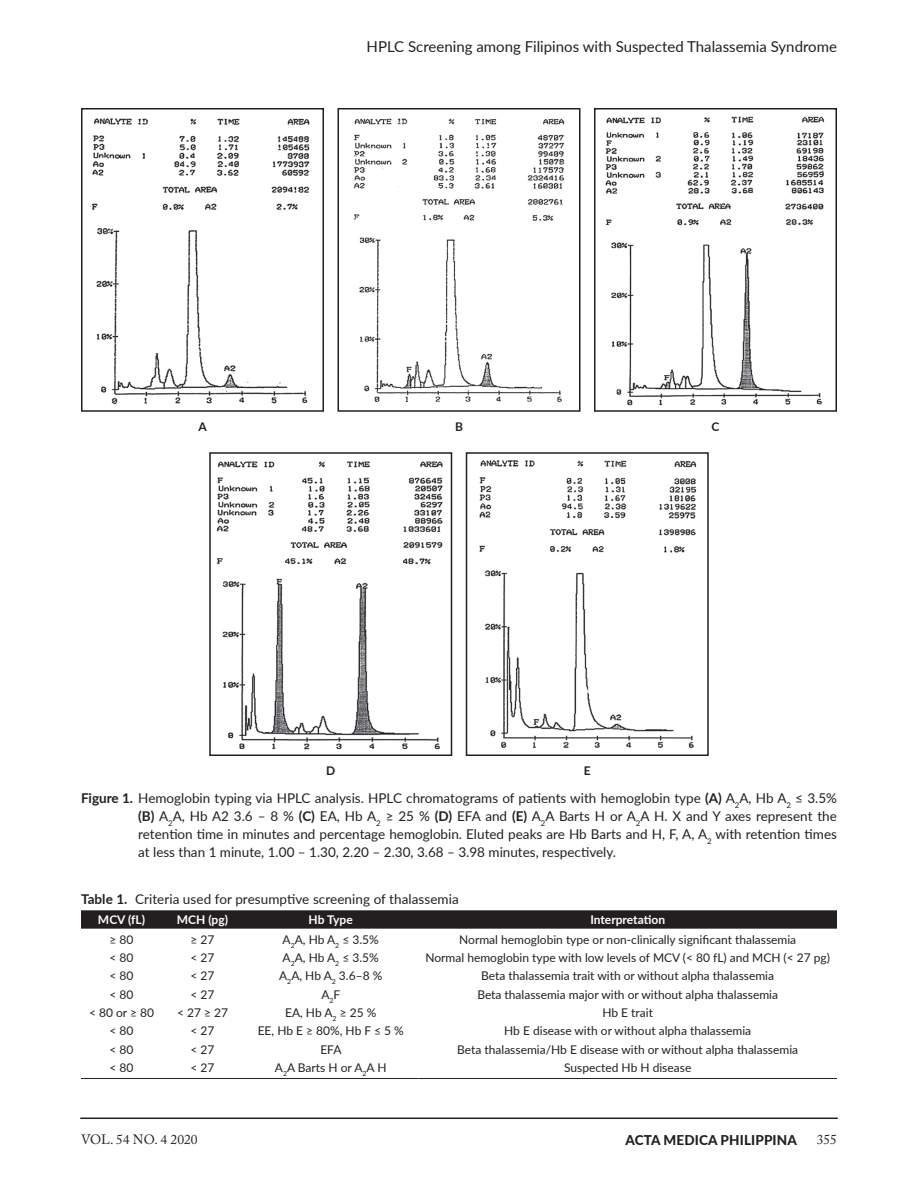
<style>
.page{position:relative;width:918px;height:1188px;background:#fff}
.page>*{position:absolute;margin:0;border:0;box-sizing:border-box;transform-origin:0 0}
.t1{font:15px "Lato";color:#231f20}
.t2{font:13.5px/18px "Lato";color:#231f20;text-align:justify}
.t3{font:900 13.5px "Lato";letter-spacing:.01em;color:#231f20}
.t4{font:13.5px "Adobe Caslon Pro";color:#231f20}
.t5{font:12px "Lato";color:#231f20}
.t6{font:700 12px "Lato";color:#fff}
.t7{font:700 12px "Lato";color:#231f20}
.s1{font-weight:700}
</style>
<div class="page">
<img style="left:90px;top:118px;width:220px;height:287px">
<div style="left:81px;top:108px;width:243px;height:304px;border:2px solid #231f20"></div>
<img style="left:216px;top:461px;width:227px;height:289px">
<div style="left:209px;top:452px;width:243px;height:304px;border:2px solid #231f20"></div>
<img style="left:605px;top:116px;width:220px;height:290px">
<div style="left:594px;top:108px;width:243px;height:304px;border:2px solid #231f20"></div>
<img style="left:353px;top:118px;width:212px;height:285px">
<div style="left:338px;top:108px;width:242px;height:304px;border:2px solid #231f20"></div>
<img style="left:479px;top:460px;width:218px;height:288px">
<div style="left:466px;top:452px;width:243px;height:304px;border:2px solid #231f20"></div>
<svg style="left:81px;top:910px;width:756px;height:19px;background:#2a2627"></svg>
<hr style="left:81px;top:1078px;width:81px;height:1px;background:#231f20">
<hr style="left:162px;top:1078px;width:81px;height:1px;background:#231f20">
<hr style="left:243px;top:1078px;width:175px;height:1px;background:#231f20">
<hr style="left:418px;top:1078px;width:419px;height:1px;background:#231f20">
<hr style="left:80px;top:1118px;width:758px;height:1px;background:#231f20">
<p class="t1" style="left:367px;top:35px;width:472px">HPLC Screening among Filipinos with Suspected Thalassemia Syndrome</p>
<p class="t7" style="left:199px;top:418px;width:10px">A</p>
<p class="t7" style="left:455px;top:418px;width:9px">B</p>
<p class="t7" style="left:712px;top:418px;width:9px">C</p>
<p class="t7" style="left:326px;top:762px;width:11px">D</p>
<p class="t7" style="left:584px;top:762px;width:8px">E</p>
<p class="t2" style="left:138px;top:789px;width:700px;text-indent:-57px"><span class="s1">Figure 1.</span> Hemoglobin typing via HPLC analysis. HPLC chromatograms of patients with hemoglobin type <span class="s1">(A)</span> A<sub>2</sub>A, Hb A<sub>2</sub> ≤ 3.5% <span class="s1">(B)</span> A<sub>2</sub>A, Hb A2 3.6 – 8 % <span class="s1">(C)</span> EA, Hb A<sub>2</sub> ≥ 25 % <span class="s1">(D)</span> EFA and <span class="s1">(E)</span> A<sub>2</sub>A Barts H or A<sub>2</sub>A H. X and Y axes represent the retention time in minutes and percentage hemoglobin. Eluted peaks are Hb Barts and H, F, A, A<sub>2</sub> with retention times at less than 1 minute, 1.00 – 1.30, 2.20 – 2.30, 3.68 – 3.98 minutes, respectively.</p>
<p class="t2" style="left:81px;top:890px;width:379px"><span class="s1">Table 1.</span> Criteria used for presumptive screening of thalassemia</p>
<p class="t6" style="left:98px;top:911px;width:48px">MCV (fL)</p>
<p class="t6" style="left:177px;top:911px;width:53px">MCH (pg)</p>
<p class="t6" style="left:309px;top:911px;width:46px">Hb Type</p>
<p class="t6" style="left:590px;top:911px;width:76px">Interpretation</p>
<p class="t5" style="left:110px;top:931px;width:25px">≥ 80</p>
<p class="t5" style="left:191px;top:931px;width:25px">≥ 27</p>
<p class="t5" style="left:283px;top:931px;width:98px">A<sub>2</sub>A, Hb A<sub>2</sub> ≤ 3.5%</p>
<p class="t5" style="left:459px;top:931px;width:339px">Normal hemoglobin type or non-clinically significant thalassemia</p>
<p class="t5" style="left:110px;top:949px;width:25px">&lt; 80</p>
<p class="t5" style="left:191px;top:949px;width:25px">&lt; 27</p>
<p class="t5" style="left:283px;top:949px;width:98px">A<sub>2</sub>A, Hb A<sub>2</sub> ≤ 3.5%</p>
<p class="t5" style="left:425px;top:949px;width:406px">Normal hemoglobin type with low levels of MCV (&lt; 80 fL) and MCH (&lt; 27 pg)</p>
<p class="t5" style="left:110px;top:967px;width:25px">&lt; 80</p>
<p class="t5" style="left:191px;top:967px;width:25px">&lt; 27</p>
<p class="t5" style="left:279px;top:967px;width:105px">A<sub>2</sub>A, Hb A<sub>2</sub> 3.6–8 %</p>
<p class="t5" style="left:481px;top:967px;width:294px">Beta thalassemia trait with or without alpha thalassemia</p>
<p class="t5" style="left:110px;top:986px;width:25px">&lt; 80</p>
<p class="t5" style="left:191px;top:986px;width:25px">&lt; 27</p>
<p class="t5" style="left:321px;top:986px;width:20px">A<sub>2</sub>F</p>
<p class="t5" style="left:477px;top:986px;width:302px">Beta thalassemia major with or without alpha thalassemia</p>
<p class="t5" style="left:89px;top:1004px;width:66px">&lt; 80 or ≥ 80</p>
<p class="t5" style="left:177px;top:1004px;width:52px">&lt; 27 ≥ 27</p>
<p class="t5" style="left:285px;top:1004px;width:93px">EA, Hb A<sub>2</sub> ≥ 25 %</p>
<p class="t5" style="left:602px;top:1004px;width:52px">Hb E trait</p>
<p class="t5" style="left:110px;top:1022px;width:25px">&lt; 80</p>
<p class="t5" style="left:191px;top:1022px;width:25px">&lt; 27</p>
<p class="t5" style="left:258px;top:1022px;width:148px">EE, Hb E ≥ 80%, Hb F ≤ 5 %</p>
<p class="t5" style="left:504px;top:1022px;width:249px">Hb E disease with or without alpha thalassemia</p>
<p class="t5" style="left:110px;top:1041px;width:25px">&lt; 80</p>
<p class="t5" style="left:191px;top:1041px;width:25px">&lt; 27</p>
<p class="t5" style="left:320px;top:1041px;width:23px">EFA</p>
<p class="t5" style="left:457px;top:1041px;width:342px">Beta thalassemia/Hb E disease with or without alpha thalassemia</p>
<p class="t5" style="left:110px;top:1059px;width:25px">&lt; 80</p>
<p class="t5" style="left:191px;top:1059px;width:25px">&lt; 27</p>
<p class="t5" style="left:275px;top:1059px;width:113px">A<sub>2</sub>A Barts H or A<sub>2</sub>A H</p>
<p class="t5" style="left:564px;top:1059px;width:129px">Suspected Hb H disease</p>
<p class="t4" style="left:81px;top:1131px;width:118px">VOL. 54 NO. 4 2020</p>
<p class="t3" style="left:625px;top:1130px;width:173px">ACTA MEDICA PHILIPPINA</p>
<p class="t4" style="left:817px;top:1131px;width:22px">355</p>
</div>
